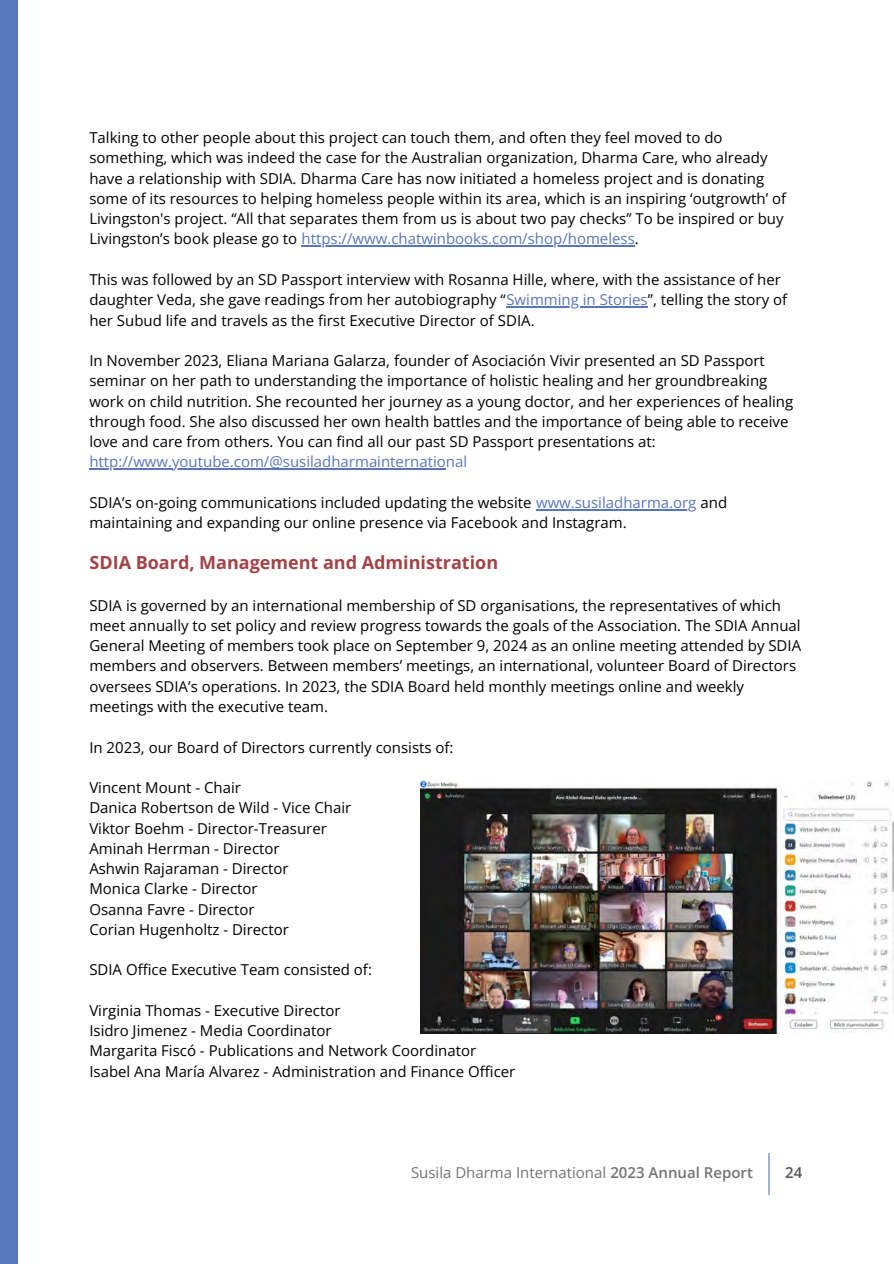
<style>
.page{position:relative;width:894px;height:1264px;background:#fff}
.page>*{position:absolute;margin:0;border:0;box-sizing:border-box;transform-origin:0 0}
.t1{font:700 18px "Open Sans";color:#a34246}
.t2{font:15px/20.2px "Open Sans";color:#000}
.t3{font:15px "Open Sans";color:#5876ba}
.t4{font:15px "Open Sans";color:#737373}
.t5{font:600 15px "Open Sans";color:#545454}
.s1{color:#5876ba}
.s2{font-weight:600}
</style>
<div class="page">
<img style="left:420px;top:781px;width:473px;height:252px">
<hr style="left:301px;top:245px;width:334px;height:2px;background:#5876ba">
<hr style="left:506px;top:306px;width:141px;height:1px;background:#5876ba">
<hr style="left:89px;top:468px;width:357px;height:1px;background:#5876ba">
<hr style="left:536px;top:509px;width:160px;height:1px;background:#5876ba">
<div style="left:0;top:0;width:18px;height:1263px;background:#5876ba"></div>
<hr style="left:768px;top:1153px;width:1px;height:41px;background:#9eb5db">
<p class="t2" style="left:89px;top:127px;width:698px">Talking to other people about this project can touch them, and often they feel moved to do something, which was indeed the case for the Australian organization, Dharma Care, who already have a relationship with SDIA. Dharma Care has now initiated a homeless project and is donating some of its resources to helping homeless people within its area, which is an inspiring ‘outgrowth’ of Livingston's project. “All that separates them from us is about two pay checks” To be inspired or buy Livingston’s book please go to <span class="s1">https://www.chatwinbooks.com/shop/homeless</span>.</p>
<p class="t2" style="left:89px;top:269px;width:699px">This was followed by an SD Passport interview with Rosanna Hille, where, with the assistance of her daughter Veda, she gave readings from her autobiography “<span class="s1">Swimming in Stories</span>”, telling the story of</p>
<p class="t2" style="left:89px;top:309px;width:446px">her Subud life and travels as the first Executive Director of SDIA.</p>
<p class="t2" style="left:89px;top:350px;width:679px">In November 2023, Eliana Mariana Galarza, founder of Asociación Vivir presented an SD Passport seminar on her path to understanding the importance of holistic healing and her groundbreaking</p>
<h1 class="t2" style="left:89px;top:390px;width:705px">work on child nutrition. She recounted her journey as a young doctor, and her experiences of healing through food. She also discussed her own health battles and the importance of being able to receive love and care from others. You can find all our past SD Passport presentations at:</h1>
<p class="t3" style="left:89px;top:451px;width:379px">http://www.youtube.com/@susiladharmainternational</p>
<p class="t2" style="left:89px;top:492px;width:639px">SDIA’s on-going communications included updating the website <span class="s1">www.susiladharma.org</span> and</p>
<p class="t2" style="left:89px;top:512px;width:538px">maintaining and expanding our online presence via Facebook and Instagram.</p>
<p class="t1" style="left:89px;top:549px;width:410px">SDIA Board, Management and Administration</p>
<p class="t2" style="left:89px;top:594px;width:713px">SDIA is governed by an international membership of SD organisations, the representatives of which meet annually to set policy and review progress towards the goals of the Association. The SDIA Annual General Meeting of members took place on September 9, 2024 as an online meeting attended by SDIA members and observers. Between members’ meetings, an international, volunteer Board of Directors oversees SDIA’s operations. In 2023, the SDIA Board held monthly meetings online and weekly meetings with the executive team.</p>
<p class="t2" style="left:89px;top:736px;width:365px">In 2023, our Board of Directors currently consists of:</p>
<p class="t2" style="left:89px;top:777px;width:153px">Vincent Mount - Chair</p>
<p class="t2" style="left:89px;top:797px;width:263px">Danica Robertson de Wild - Vice Chair</p>
<p class="t2" style="left:89px;top:817px;width:239px">Viktor Boehm - Director-Treasurer</p>
<p class="t2" style="left:89px;top:837px;width:192px">Aminah Herrman - Director</p>
<p class="t2" style="left:89px;top:858px;width:201px">Ashwin Rajaraman - Director</p>
<p class="t2" style="left:89px;top:878px;width:170px">Monica Clarke - Director</p>
<p class="t2" style="left:89px;top:898px;width:167px">Osanna Favre - Director</p>
<p class="t2" style="left:89px;top:918px;width:201px">Corian Hugenholtz - Director</p>
<p class="t2" style="left:89px;top:959px;width:284px">SDIA Office Executive Team consisted of:</p>
<p class="t2" style="left:89px;top:999px;width:252px">Virginia Thomas - Executive Director</p>
<p class="t2" style="left:89px;top:1020px;width:244px">Isidro Jimenez - Media Coordinator</p>
<p class="t2" style="left:89px;top:1040px;width:388px">Margarita Fiscó - Publications and Network Coordinator</p>
<p class="t2" style="left:89px;top:1060px;width:427px">Isabel Ana María Alvarez - Administration and Finance Officer</p>
<p class="t4" style="left:411px;top:1161px;width:343px">Susila Dharma International <span class="s2">2023 Annual Report</span></p>
<p class="t5" style="left:785px;top:1161px;width:19px">24</p>
</div>
